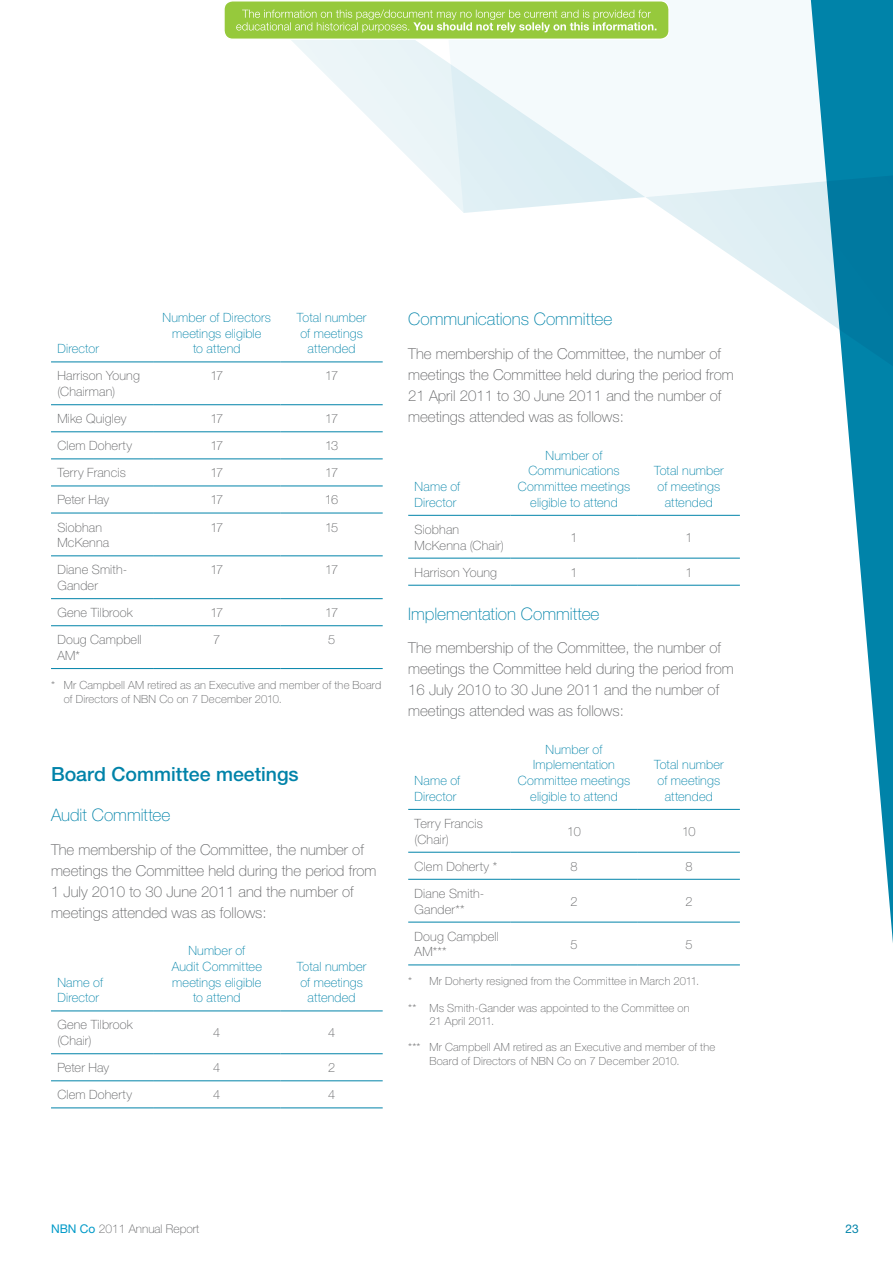
<style>
.page{position:relative;width:893px;height:1263px;background:#fff}
.page>*{position:absolute;margin:0;border:0;box-sizing:border-box;transform-origin:0 0}
.t1{font:500 19.5px "Helvetica Neue";color:#0083a9}
.t2{font:100 17.25px "Helvetica Neue";color:#0083a9}
.t3{font:100 15px/21px "Helvetica Neue";color:#5f6062}
.t4{font:100 12.75px/15.8px "Helvetica Neue";letter-spacing:.01em;color:#0083a9;text-align:center}
.t5{font:100 12.75px/15.8px "Helvetica Neue";letter-spacing:.01em;color:#5f6062}
.t6{font:100 12px "Helvetica Neue";color:#5f6062}
.t7{font:12px "Helvetica Neue";color:#0083a9}
.t8{font:100 11.25px/13.5px "Helvetica Neue";letter-spacing:.015em;color:#5f6062}
.s1{font-weight:400;color:#009ac8}
</style>
<div class="page">
<hr style="left:51px;top:625px;width:102px;height:1px;background:#0083a9">
<hr style="left:153px;top:625px;width:128px;height:1px;background:#0083a9">
<hr style="left:281px;top:625px;width:102px;height:1px;background:#0083a9">
<hr style="left:51px;top:668px;width:102px;height:1px;background:#0083a9">
<hr style="left:153px;top:668px;width:128px;height:1px;background:#0083a9">
<hr style="left:281px;top:668px;width:102px;height:1px;background:#0083a9">
<hr style="left:51px;top:1011px;width:102px;height:1px;background:#0083a9">
<hr style="left:153px;top:1011px;width:128px;height:1px;background:#0083a9">
<hr style="left:281px;top:1011px;width:102px;height:1px;background:#0083a9">
<hr style="left:51px;top:1053px;width:102px;height:1px;background:#0083a9">
<hr style="left:153px;top:1053px;width:128px;height:1px;background:#0083a9">
<hr style="left:281px;top:1053px;width:102px;height:1px;background:#0083a9">
<hr style="left:51px;top:1080px;width:102px;height:1px;background:#0083a9">
<hr style="left:153px;top:1080px;width:128px;height:1px;background:#0083a9">
<hr style="left:281px;top:1080px;width:102px;height:1px;background:#0083a9">
<hr style="left:51px;top:1108px;width:102px;height:1px;background:#0083a9">
<hr style="left:153px;top:1108px;width:128px;height:1px;background:#0083a9">
<hr style="left:281px;top:1108px;width:102px;height:1px;background:#0083a9">
<hr style="left:408px;top:852px;width:102px;height:1px;background:#0083a9">
<hr style="left:510px;top:852px;width:128px;height:1px;background:#0083a9">
<hr style="left:638px;top:852px;width:102px;height:1px;background:#0083a9">
<hr style="left:408px;top:879px;width:102px;height:1px;background:#0083a9">
<hr style="left:510px;top:879px;width:128px;height:1px;background:#0083a9">
<hr style="left:638px;top:879px;width:102px;height:1px;background:#0083a9">
<hr style="left:408px;top:922px;width:102px;height:1px;background:#0083a9">
<hr style="left:510px;top:922px;width:128px;height:1px;background:#0083a9">
<hr style="left:638px;top:922px;width:102px;height:1px;background:#0083a9">
<hr style="left:408px;top:965px;width:102px;height:1px;background:#0083a9">
<hr style="left:510px;top:965px;width:128px;height:1px;background:#0083a9">
<hr style="left:638px;top:965px;width:102px;height:1px;background:#0083a9">
<hr style="left:408px;top:809px;width:102px;height:1px;background:#0083a9">
<hr style="left:510px;top:809px;width:128px;height:1px;background:#0083a9">
<hr style="left:638px;top:809px;width:102px;height:1px;background:#0083a9">
<svg style="left:864px;top:614px;width:29px;height:329px"></svg>
<svg style="left:51px;top:0;width:842px;height:614px"></svg>
<div style="left:224px;top:1px;width:445px;height:38px;background:#96c93c;border-radius:9px"></div>
<div style="left:223px;top:0;width:447px;height:40px;border:1px solid #fff;border-radius:9px"></div>
<svg style="left:236px;top:9px;width:420px;height:23px"></svg>
<p class="t4" style="left:57px;top:341px;width:43px">Director</p>
<p class="t4" style="left:163px;top:310px;width:110px">Number of Directors meetings eligible<br>to attend</p>
<p class="t4" style="left:297px;top:310px;width:71px">Total number of meetings attended</p>
<p class="t5" style="left:57px;top:368px;width:84px">Harrison Young (Chairman)</p>
<p class="t5" style="left:210px;top:368px;width:15px">17</p>
<p class="t5" style="left:325px;top:368px;width:15px">17</p>
<p class="t5" style="left:57px;top:411px;width:70px">Mike Quigley</p>
<p class="t5" style="left:210px;top:411px;width:15px">17</p>
<p class="t5" style="left:325px;top:411px;width:15px">17</p>
<p class="t5" style="left:57px;top:438px;width:76px">Clem Doherty</p>
<p class="t5" style="left:210px;top:438px;width:15px">17</p>
<p class="t5" style="left:325px;top:438px;width:15px">13</p>
<p class="t5" style="left:57px;top:465px;width:70px">Terry Francis</p>
<p class="t5" style="left:210px;top:465px;width:15px">17</p>
<p class="t5" style="left:325px;top:465px;width:15px">17</p>
<p class="t5" style="left:57px;top:492px;width:53px">Peter Hay</p>
<p class="t5" style="left:210px;top:492px;width:15px">17</p>
<p class="t5" style="left:325px;top:492px;width:15px">16</p>
<p class="t5" style="left:57px;top:519px;width:53px">Siobhan<br>McKenna</p>
<p class="t5" style="left:210px;top:519px;width:15px">17</p>
<p class="t5" style="left:325px;top:519px;width:15px">15</p>
<p class="t5" style="left:57px;top:562px;width:71px">Diane Smith-<br>Gander</p>
<p class="t5" style="left:210px;top:562px;width:15px">17</p>
<p class="t5" style="left:325px;top:562px;width:15px">17</p>
<p class="t5" style="left:57px;top:605px;width:77px">Gene Tilbrook</p>
<p class="t5" style="left:210px;top:605px;width:15px">17</p>
<p class="t5" style="left:325px;top:605px;width:15px">17</p>
<p class="t5" style="left:57px;top:632px;width:86px">Doug Campbell<br>AM*</p>
<p class="t5" style="left:213px;top:632px;width:9px">7</p>
<p class="t5" style="left:328px;top:632px;width:9px">5</p>
<p class="t8" style="left:64px;top:678px;width:319px;text-indent:-13px">* Mr Campbell AM retired as an Executive and member of the Board of Directors of NBN Co on 7 December 2010.</p>
<h1 class="t1" style="left:51px;top:762px;width:249px">Board Committee meetings</h1>
<p class="t2" style="left:51px;top:805px;width:121px">Audit Committee</p>
<p class="t3" style="left:51px;top:839px;width:327px">The membership of the Committee, the number of meetings the Committee held during the period from 1 July 2010 to 30 June 2011 and the number of meetings attended was as follows:</p>
<p class="t4" style="left:57px;top:974px;width:47px;text-align:left">Name of<br>Director</p>
<p class="t4" style="left:172px;top:943px;width:92px">Number of<br>Audit Committee meetings eligible to attend</p>
<p class="t4" style="left:297px;top:958px;width:71px">Total number of meetings attended</p>
<p class="t5" style="left:57px;top:1017px;width:77px">Gene Tilbrook (Chair)</p>
<p class="t5" style="left:213px;top:1025px;width:9px">4</p>
<p class="t5" style="left:328px;top:1025px;width:9px">4</p>
<p class="t5" style="left:57px;top:1060px;width:53px">Peter Hay</p>
<p class="t5" style="left:213px;top:1060px;width:9px">4</p>
<p class="t5" style="left:328px;top:1060px;width:9px">2</p>
<p class="t5" style="left:57px;top:1087px;width:76px">Clem Doherty</p>
<p class="t5" style="left:213px;top:1087px;width:9px">4</p>
<p class="t5" style="left:328px;top:1087px;width:9px">4</p>
<p class="t2" style="left:408px;top:310px;width:206px">Communications Committee</p>
<p class="t3" style="left:408px;top:343px;width:327px">The membership of the Committee, the number of meetings the Committee held during the period from 21 April 2011 to 30 June 2011 and the number of meetings attended was as follows:</p>
<p class="t4" style="left:415px;top:479px;width:47px;text-align:left">Name of<br>Director</p>
<p class="t4" style="left:518px;top:447px;width:114px">Number of<br>Communications<br>Committee meetings eligible to attend</p>
<p class="t4" style="left:654px;top:463px;width:71px">Total number of meetings attended</p>
<p class="t5" style="left:415px;top:521px;width:91px">Siobhan<br>McKenna (Chair)</p>
<p class="t5" style="left:570px;top:529px;width:9px">1</p>
<p class="t5" style="left:685px;top:529px;width:9px">1</p>
<p class="t5" style="left:415px;top:564px;width:84px">Harrison Young</p>
<p class="t5" style="left:570px;top:564px;width:9px">1</p>
<p class="t5" style="left:685px;top:564px;width:9px">1</p>
<p class="t2" style="left:408px;top:604px;width:193px">Implementation Committee</p>
<p class="t3" style="left:408px;top:637px;width:327px">The membership of the Committee, the number of meetings the Committee held during the period from 16 July 2010 to 30 June 2011 and the number of meetings attended was as follows:</p>
<p class="t4" style="left:415px;top:773px;width:47px;text-align:left">Name of<br>Director</p>
<p class="t4" style="left:518px;top:741px;width:114px">Number of<br>Implementation<br>Committee meetings eligible to attend</p>
<p class="t4" style="left:654px;top:757px;width:71px">Total number of meetings attended</p>
<p class="t5" style="left:415px;top:815px;width:70px">Terry Francis (Chair)</p>
<p class="t5" style="left:567px;top:823px;width:15px">10</p>
<p class="t5" style="left:682px;top:823px;width:15px">10</p>
<p class="t5" style="left:415px;top:858px;width:84px">Clem Doherty *</p>
<p class="t5" style="left:570px;top:858px;width:9px">8</p>
<p class="t5" style="left:685px;top:858px;width:9px">8</p>
<p class="t5" style="left:415px;top:885px;width:71px">Diane Smith-<br>Gander**</p>
<p class="t5" style="left:570px;top:893px;width:9px">2</p>
<p class="t5" style="left:685px;top:893px;width:9px">2</p>
<p class="t5" style="left:415px;top:928px;width:86px">Doug Campbell<br>AM***</p>
<p class="t5" style="left:570px;top:936px;width:9px">5</p>
<p class="t5" style="left:685px;top:936px;width:9px">5</p>
<p class="t8" style="left:408px;top:975px;width:293px">* Mr Doherty resigned from the Committee in March 2011.</p>
<p class="t8" style="left:429px;top:1001px;width:262px;text-indent:-21px">** Ms Smith-Gander was appointed to the Committee on<br>21 April 2011.</p>
<p class="t8" style="left:429px;top:1041px;width:287px;text-indent:-21px">*** Mr Campbell AM retired as an Executive and member of the<br>Board of Directors of NBN Co on 7 December 2010.</p>
<p class="t6" style="left:51px;top:1222px;width:150px"><span class="s1">NBN Co</span> 2011 Annual Report</p>
<p class="t7" style="left:846px;top:1222px;width:15px">23</p>
</div>
